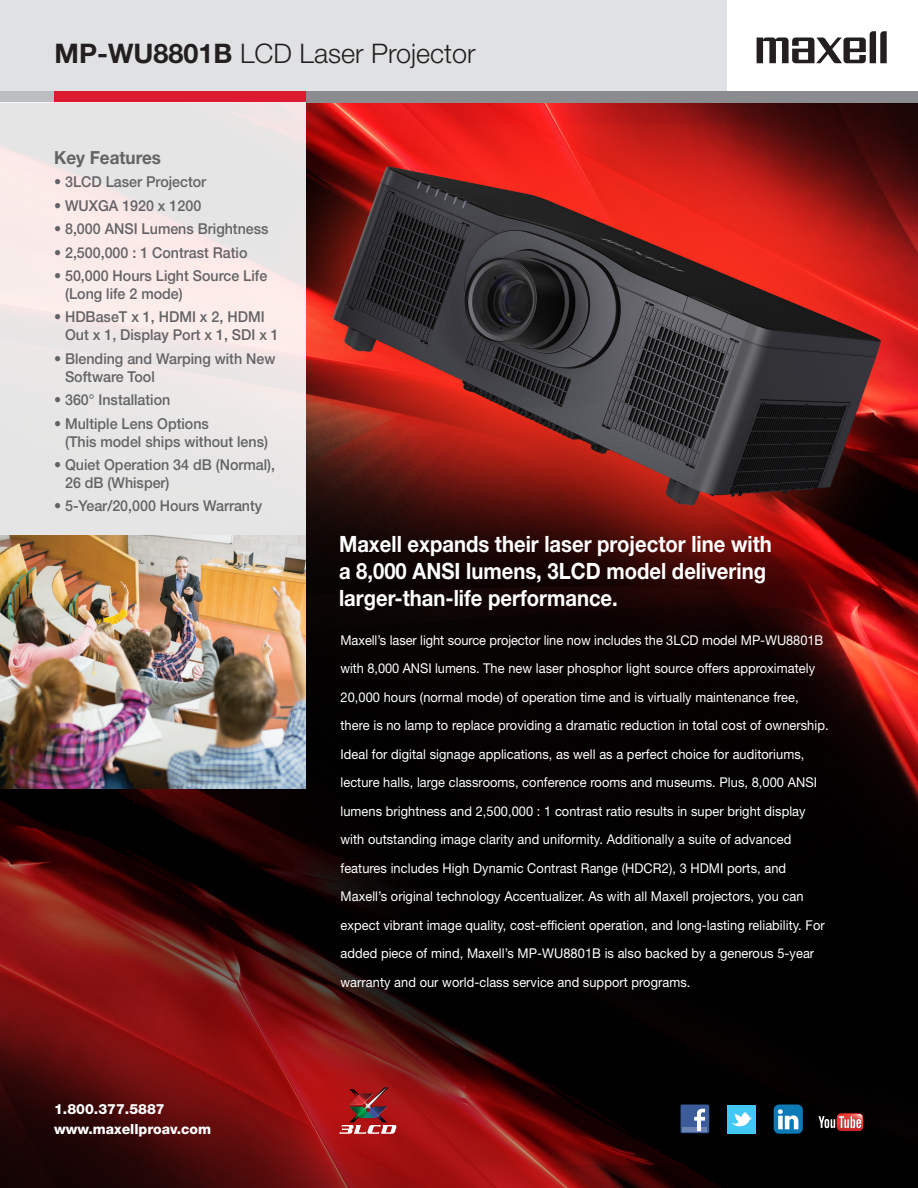
<style>
.page{position:relative;width:918px;height:1188px;background:#fff}
.page>*{position:absolute;margin:0;border:0;box-sizing:border-box;transform-origin:0 0}
.t1{font:300 27px "Helvetica Neue LT Std";color:#231f20}
.t2{font:700 22.5px/27px "Helvetica Neue LT Std";color:#fff;scale:.9 1}
.t3{font:700 18px "Helvetica Neue LT Std";color:#636366;scale:.95 1}
.t4{font:500 15px/18px "Helvetica Neue LT Std";color:#636366;scale:.95 1}
.t5{font:800 14.1px "Helvetica Neue LT Std";color:#fff}
.t6{font:13.5px/28.5px "Helvetica Neue LT Std";letter-spacing:.005em;color:#fff;scale:.95 1}
.s1{font-weight:700}
</style>
<div class="page">
<img style="left:1px;top:103px;width:917px;height:1085px">
<div style="left:1px;top:0;width:726px;height:94px;background:#e0e1e3"></div>
<div style="left:0;top:91px;width:117px;height:12px;background:#bcbdc0"></div>
<div style="left:55px;top:91px;width:251px;height:12px;background:#dc1a32"></div>
<svg style="left:0;top:103px;width:306px;height:433px;background:#ede7e6"></svg>
<div style="left:306px;top:91px;width:612px;height:12px;background:#8a8c8f"></div>
<img style="left:0;top:536px;width:306px;height:253px">
<svg style="left:757px;top:31px;width:130px;height:32px"></svg>
<svg style="left:339px;top:1125px;width:58px;height:9px"></svg>
<img style="left:349px;top:1087px;width:40px;height:35px">
<div style="left:681px;top:1105px;width:28px;height:28px;background:#3b5b99;border-radius:2px"></div>
<hr style="left:683px;top:1127px;width:24px;height:4px;background:#6d84b3">
<svg style="left:694px;top:1109px;width:11px;height:22px"></svg>
<svg style="left:774px;top:1105px;width:28px;height:28px"></svg>
<div style="left:727px;top:1105px;width:29px;height:29px;background:#42c8f4"></div>
<svg style="left:732px;top:1112px;width:20px;height:15px"></svg>
<svg style="left:819px;top:1113px;width:44px;height:18px"></svg>
<p class="t1" style="left:55px;top:37px;width:423px"><span class="s1">MP-WU8801B</span> LCD Laser Projector</p>
<p class="t3" style="left:54px;top:147px;width:114px">Key Features</p>
<p class="t4" style="left:54px;top:173px;width:162px">• 3LCD Laser Projector</p>
<p class="t4" style="left:54px;top:196px;width:157px">• WUXGA 1920 x 1200</p>
<p class="t4" style="left:54px;top:220px;width:227px">• 8,000 ANSI Lumens Brightness</p>
<p class="t4" style="left:54px;top:243px;width:205px">• 2,500,000 : 1 Contrast Ratio</p>
<p class="t4" style="left:65px;top:267px;width:214px;text-indent:-11px">• 50,000 Hours Light Source Life (Long life 2 mode)</p>
<p class="t4" style="left:65px;top:308px;width:227px;text-indent:-11px">• HDBaseT x 1, HDMI x 2, HDMI<br>Out x 1, Display Port x 1, SDI x 1</p>
<p class="t4" style="left:65px;top:349px;width:223px;text-indent:-11px">• Blending and Warping with New<br>Software Tool</p>
<p class="t4" style="left:54px;top:391px;width:124px">• 360° Installation</p>
<p class="t4" style="left:65px;top:414px;width:215px;text-indent:-11px">• Multiple Lens Options<br>(This model ships without lens)</p>
<p class="t4" style="left:65px;top:456px;width:223px;text-indent:-11px">• Quiet Operation 34 dB (Normal),<br>26 dB (Whisper)</p>
<p class="t4" style="left:54px;top:497px;width:221px">• 5-Year/20,000 Hours Warranty</p>
<p class="t5" style="left:54px;top:1101px;width:112px">1.800.377.5887</p>
<p class="t5" style="left:54px;top:1120px;width:158px">www.maxellproav.com</p>
<p class="t2" style="left:339px;top:530px;width:483px">Maxell expands their laser projector line with a 8,000 ANSI lumens, 3LCD model delivering larger-than-life performance.</p>
<p class="t6" style="left:340px;top:626px;width:515px">Maxell’s laser light source projector line now includes the 3LCD model MP-WU8801B with 8,000 ANSI lumens. The new laser phosphor light source offers approximately 20,000 hours (normal mode) of operation time and is virtually maintenance free, there is no lamp to replace providing a dramatic reduction in total cost of ownership.<br>Ideal for digital signage applications, as well as a perfect choice for auditoriums, lecture halls, large classrooms, conference rooms and museums. Plus, 8,000 ANSI lumens brightness and 2,500,000 : 1 contrast ratio results in super bright display with outstanding image clarity and uniformity. Additionally a suite of advanced features includes High Dynamic Contrast Range (HDCR2), 3 HDMI ports, and Maxell’s original technology Accentualizer. As with all Maxell projectors, you can expect vibrant image quality, cost-efficient operation, and long-lasting reliability. For added piece of mind, Maxell’s MP-WU8801B is also backed by a generous 5-year warranty and our world-class service and support programs.</p>
</div>
